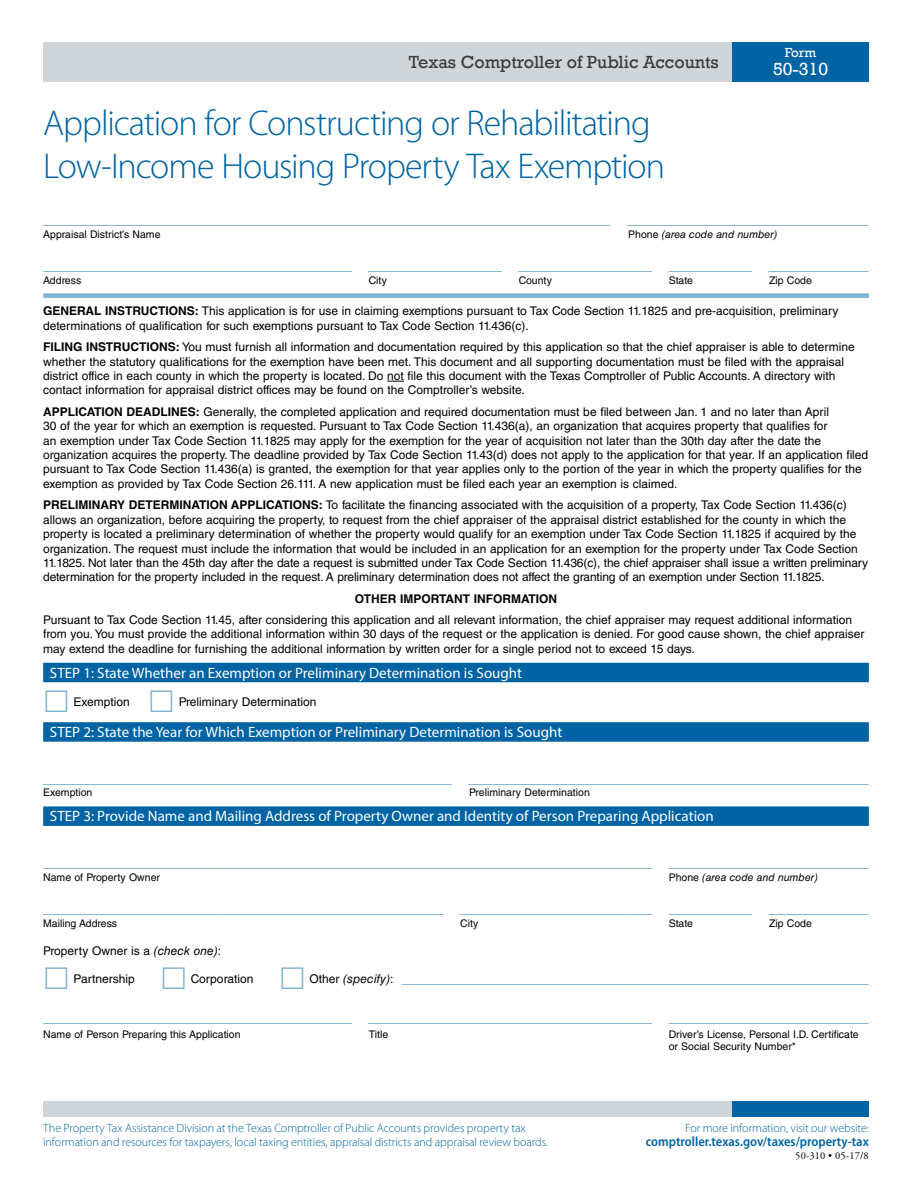
<style>
.page{position:relative;width:918px;height:1188px;background:#fff}
.page>*{position:absolute;margin:0;border:0;box-sizing:border-box;transform-origin:0 0}
.t1{font:300 36px/43.2px "Myriad Pro";letter-spacing:-.03em;color:#0063a3}
.t2{font:18px "Rockwell";color:#3a3a3a}
.t3{font:18px "Rockwell";color:#fff}
.t4{font:15px "Helvetica LT Std";color:#5fa3c9}
.t5{font:15px "Myriad Pro";color:#fff}
.t6{font:600 semi-condensed 13.5px "Myriad Pro";color:#0063a3}
.t7{font:13.5px "Rockwell";color:#fff}
.Intro_Text{font:12px/14.4px "Helvetica LT Std";color:#000}
.t8{font:300 12px/14.4px "Myriad Pro";letter-spacing:-.005em;color:#0063a3}
.Intro_Text-2{font:700 12px "Helvetica LT Std";color:#000}
.t9{font:10.5px/12.6px "Helvetica LT Std";color:#000}
.t10{font:italic 10.5px "Helvetica LT Std";color:#000}
.t11{font:10.5px "Adobe Garamond Pro";letter-spacing:.01em;color:#000}
.s1{font-style:normal}
.s2{font-weight:700}
.s3{font-style:italic}
.s4{font-size:12px;color:#000}
.s5{font-style:italic;font-size:12px;color:#000}
</style>
<div class="page">
<div style="left:43px;top:1102px;width:689px;height:15px;background:#d0d5d9"></div>
<div style="left:732px;top:1102px;width:137px;height:15px;background:#0063a3"></div>
<div style="left:43px;top:42px;width:689px;height:39px;background:#d0d5d9"></div>
<div style="left:732px;top:42px;width:137px;height:39px;background:#0063a3"></div>
<div style="left:43px;top:293px;width:826px;height:5px;background:#7db3d2"></div>
<svg style="left:387px;top:381px;width:17px;height:1px"></svg>
<div style="left:43px;top:663px;width:826px;height:19px;background:#0063a3"></div>
<div style="left:43px;top:722px;width:826px;height:20px;background:#0063a3"></div>
<div style="left:43px;top:806px;width:826px;height:20px;background:#0063a3"></div>
<h2 class="t2" style="left:409px;top:51px;width:311px">Texas Comptroller of Public Accounts</h2>
<p class="t7" style="left:785px;top:45px;width:33px">Form</p>
<h2 class="t3" style="left:773px;top:59px;width:57px">50-310</h2>
<h1 class="t1" style="left:43px;top:102px;width:623px">Application for Constructing or Rehabilitating<br>Low-Income Housing Property Tax Exemption</h1>
<p class="t4" style="left:43px;top:210px;width:827px">____________________________________________________________________ _____________________________</p>
<p class="t9" style="left:43px;top:228px;width:119px">Appraisal District’s Name</p>
<p class="t10" style="left:628px;top:228px;width:151px"><span class="s1">Phone</span> (area code and number)</p>
<p class="t4" style="left:43px;top:256px;width:827px">_____________________________________ ________________ ________________ __________ ____________</p>
<p class="t9" style="left:43px;top:274px;width:40px">Address</p>
<p class="t9" style="left:369px;top:274px;width:20px">City</p>
<p class="t9" style="left:519px;top:274px;width:35px">County</p>
<p class="t9" style="left:669px;top:274px;width:26px">State</p>
<p class="t9" style="left:769px;top:274px;width:44px">Zip Code</p>
<p class="Intro_Text" style="left:43px;top:304px;width:797px"><span class="s2">GENERAL INSTRUCTIONS:</span> This application is for use in claiming exemptions pursuant to Tax Code Section 11.1825 and pre-acquisition, preliminary determinations of qualification for such exemptions pursuant to Tax Code Section 11.436(c).</p>
<p class="Intro_Text" style="left:43px;top:340px;width:813px"><span class="s2">FILING INSTRUCTIONS:</span> You must furnish all information and documentation required by this application so that the chief appraiser is able to determine whether the statutory qualifications for the exemption have been met. This document and all supporting documentation must be filed with the appraisal district office in each county in which the property is located. Do not file this document with the Texas Comptroller of Public Accounts. A directory with contact information for appraisal district offices may be found on the Comptroller’s website.</p>
<p class="Intro_Text" style="left:43px;top:404px;width:827px"><span class="s2">APPLICATION DEADLINES:</span> Generally, the completed application and required documentation must be filed between Jan. 1 and no later than April<br>30 of the year for which an exemption is requested. Pursuant to Tax Code Section 11.436(a), an organization that acquires property that qualifies for<br>an exemption under Tax Code Section 11.1825 may apply for the exemption for the year of acquisition not later than the 30th day after the date the organization acquires the property. The deadline provided by Tax Code Section 11.43(d) does not apply to the application for that year. If an application filed pursuant to Tax Code Section 11.436(a) is granted, the exemption for that year applies only to the portion of the year in which the property qualifies for the exemption as provided by Tax Code Section 26.111. A new application must be filed each year an exemption is claimed.</p>
<p class="Intro_Text" style="left:43px;top:498px;width:826px"><span class="s2">PRELIMINARY DETERMINATION APPLICATIONS:</span> To facilitate the financing associated with the acquisition of a property, Tax Code Section 11.436(c) allows an organization, before acquiring the property, to request from the chief appraiser of the appraisal district established for the county in which the property is located a preliminary determination of whether the property would qualify for an exemption under Tax Code Section 11.1825 if acquired by the organization. The request must include the information that would be included in an application for an exemption for the property under Tax Code Section 11.1825. Not later than the 45th day after the date a request is submitted under Tax Code Section 11.436(c), the chief appraiser shall issue a written preliminary determination for the property included in the request. A preliminary determination does not affect the granting of an exemption under Section 11.1825.</p>
<p class="Intro_Text-2" style="left:355px;top:591px;width:204px">OTHER IMPORTANT INFORMATION</p>
<p class="Intro_Text" style="left:43px;top:612px;width:823px">Pursuant to Tax Code Section 11.45, after considering this application and all relevant information, the chief appraiser may request additional information from you. You must provide the additional information within 30 days of the request or the application is denied. For good cause shown, the chief appraiser may extend the deadline for furnishing the additional information by written order for a single period not to exceed 15 days.</p>
<h2 class="t5" style="left:50px;top:663px;width:474px">STEP 1: State Whether an Exemption or Preliminary Determination is Sought</h2>
<p class="Intro_Text" style="left:74px;top:694px;width:58px">Exemption</p>
<p class="Intro_Text" style="left:179px;top:694px;width:139px">Preliminary Determination</p>
<h2 class="t5" style="left:50px;top:723px;width:514px">STEP 2: State the Year for Which Exemption or Preliminary Determination is Sought</h2>
<p class="t4" style="left:43px;top:769px;width:827px">_________________________________________________ ________________________________________________</p>
<p class="t9" style="left:43px;top:786px;width:51px">Exemption</p>
<p class="t9" style="left:469px;top:786px;width:122px">Preliminary Determination</p>
<h2 class="t5" style="left:50px;top:807px;width:665px">STEP 3: Provide Name and Mailing Address of Property Owner and Identity of Person Preparing Application</h2>
<p class="t4" style="left:43px;top:853px;width:827px">_________________________________________________________________________ ________________________</p>
<p class="t9" style="left:43px;top:871px;width:118px">Name of Property Owner</p>
<p class="t10" style="left:669px;top:871px;width:151px"><span class="s1">Phone</span> (area code and number)</p>
<p class="t4" style="left:43px;top:899px;width:827px">________________________________________________ _______________________ __________ ____________</p>
<p class="t9" style="left:43px;top:917px;width:76px">Mailing Address</p>
<p class="t9" style="left:460px;top:917px;width:20px">City</p>
<p class="t9" style="left:669px;top:917px;width:26px">State</p>
<p class="t9" style="left:769px;top:917px;width:44px">Zip Code</p>
<p class="Intro_Text" style="left:43px;top:943px;width:179px">Property Owner is a <span class="s3">(check one)</span>:</p>
<p class="Intro_Text" style="left:74px;top:971px;width:63px">Partnership</p>
<p class="Intro_Text" style="left:191px;top:971px;width:64px">Corporation</p>
<p class="t4" style="left:310px;top:969px;width:561px"><span class="s4">Other</span> <span class="s5">(specify)</span><span class="s4">:</span> ________________________________________________________</p>
<p class="t4" style="left:43px;top:1008px;width:827px">_____________________________________ __________________________________ ________________________</p>
<p class="t9" style="left:43px;top:1028px;width:199px">Name of Person Preparing this Application</p>
<p class="t9" style="left:369px;top:1028px;width:21px">Title</p>
<p class="t9" style="left:669px;top:1028px;width:191px">Driver’s License, Personal I.D. Certificate or Social Security Number*</p>
<p class="t8" style="left:43px;top:1121px;width:507px">The Property Tax Assistance Division at the Texas Comptroller of Public Accounts provides property tax information and resources for taxpayers, local taxing entities, appraisal districts and appraisal review boards.</p>
<p class="t8" style="left:685px;top:1121px;width:185px">For more information, visit our website:</p>
<p class="t6" style="left:646px;top:1134px;width:224px">comptroller.texas.gov/taxes/property-tax</p>
<p class="t11" style="left:795px;top:1149px;width:75px">50-310 • 05-17/8</p>
</div>
